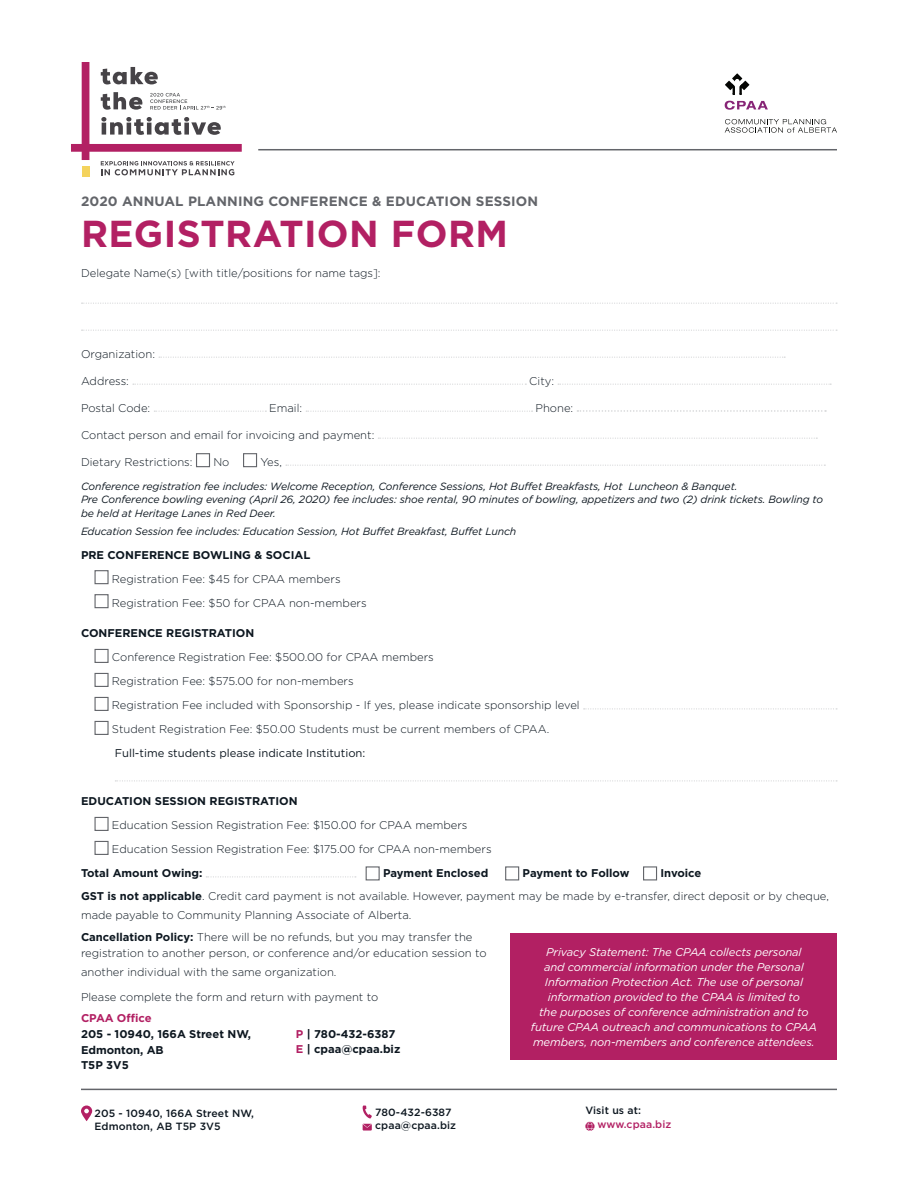
<style>
.page{position:relative;width:918px;height:1188px;background:#fff}
.page>*{position:absolute;margin:0;border:0;box-sizing:border-box;transform-origin:0 0}
.t1{font:700 37.5px "Gotham HTF";letter-spacing:.01em;color:#b22063}
.t2{font:700 13.5px "Gotham HTF";letter-spacing:.01em;color:#63656a}
.t3{font:300 11.25px/18.8px "Gotham HTF";color:#0d1720}
.t4{font:italic 11.25px/15px "Gotham HTF";letter-spacing:-.01em;color:#fff;text-align:center}
.t5{font:700 11.25px "Gotham HTF";color:#0d1720}
.t6{font:11.25px "Gotham HTF";color:#0d1720}
.t7{font:700 11.25px "Gotham HTF";color:#b22063}
.t8{font:italic 10.5px/13.5px "Gotham HTF";letter-spacing:-.01em;color:#0d1720}
.t9{font:500 10.5px/13.5px "Gotham HTF";letter-spacing:.01em;color:#0d1720}
.t10{font:500 10.5px "Gotham HTF";letter-spacing:.01em;color:#b22063}
.s1{font-weight:700}
.s2{color:#b22063}
</style>
<div class="page">
<svg style="left:725px;top:119px;width:112px;height:14px"></svg>
<svg style="left:725px;top:101px;width:43px;height:9px"></svg>
<svg style="left:725px;top:81px;width:9px;height:9px"></svg>
<svg style="left:740px;top:81px;width:9px;height:9px"></svg>
<svg style="left:732px;top:73px;width:10px;height:22px"></svg>
<hr style="left:258px;top:149px;width:579px;height:1px;background:#63656a">
<svg style="left:81px;top:1106px;width:11px;height:15px"></svg>
<svg style="left:362px;top:1106px;width:10px;height:12px"></svg>
<svg style="left:363px;top:1124px;width:9px;height:7px"></svg>
<svg style="left:585px;top:1122px;width:10px;height:9px"></svg>
<hr style="left:81px;top:1089px;width:756px;height:1px;background:#63656a">
<svg style="left:71px;top:62px;width:171px;height:113px"></svg>
<div style="left:82px;top:166px;width:7px;height:10px;background:#f4d35d"></div>
<svg style="left:82px;top:303px;width:755px;height:1px"></svg>
<svg style="left:82px;top:330px;width:755px;height:1px"></svg>
<svg style="left:159px;top:357px;width:626px;height:1px"></svg>
<svg style="left:133px;top:384px;width:393px;height:1px"></svg>
<svg style="left:558px;top:384px;width:273px;height:1px"></svg>
<svg style="left:154px;top:411px;width:112px;height:1px"></svg>
<svg style="left:306px;top:411px;width:227px;height:1px"></svg>
<svg style="left:577px;top:410px;width:249px;height:2px"></svg>
<svg style="left:378px;top:438px;width:439px;height:1px"></svg>
<div style="left:196px;top:453px;width:14px;height:14px;border:1px solid #63656a"></div>
<div style="left:243px;top:453px;width:14px;height:14px;border:1px solid #63656a"></div>
<svg style="left:286px;top:465px;width:539px;height:1px"></svg>
<div style="left:94px;top:570px;width:15px;height:14px;border:1px solid #63656a"></div>
<div style="left:94px;top:594px;width:15px;height:14px;border:1px solid #63656a"></div>
<div style="left:94px;top:649px;width:15px;height:14px;border:1px solid #63656a"></div>
<div style="left:94px;top:673px;width:15px;height:14px;border:1px solid #63656a"></div>
<div style="left:94px;top:697px;width:15px;height:14px;border:1px solid #63656a"></div>
<svg style="left:584px;top:708px;width:253px;height:1px"></svg>
<div style="left:94px;top:721px;width:15px;height:14px;border:1px solid #63656a"></div>
<svg style="left:115px;top:780px;width:722px;height:1px"></svg>
<div style="left:94px;top:817px;width:15px;height:14px;border:1px solid #63656a"></div>
<div style="left:94px;top:841px;width:15px;height:14px;border:1px solid #63656a"></div>
<svg style="left:206px;top:876px;width:150px;height:1px"></svg>
<div style="left:366px;top:866px;width:14px;height:14px;border:1px solid #63656a"></div>
<div style="left:505px;top:866px;width:14px;height:14px;border:1px solid #63656a"></div>
<div style="left:643px;top:866px;width:14px;height:14px;border:1px solid #63656a"></div>
<div style="left:511px;top:933px;width:326px;height:126px;background:#b22063"></div>
<p class="t2" style="left:81px;top:194px;width:459px">2020 ANNUAL PLANNING CONFERENCE &amp; EDUCATION SESSION</p>
<p class="t1" style="left:81px;top:212px;width:429px">REGISTRATION FORM</p>
<p class="t3" style="left:81px;top:263px;width:301px">Delegate Name(s) [with title/positions for name tags]:</p>
<p class="t3" style="left:81px;top:344px;width:76px">Organization:</p>
<p class="t3" style="left:81px;top:371px;width:50px">Address:</p>
<p class="t3" style="left:529px;top:371px;width:26px">City:</p>
<p class="t3" style="left:81px;top:398px;width:71px">Postal Code:</p>
<p class="t3" style="left:269px;top:398px;width:34px">Email:</p>
<p class="t3" style="left:536px;top:398px;width:39px">Phone:</p>
<p class="t3" style="left:81px;top:425px;width:295px">Contact person and email for invoicing and payment:</p>
<p class="t3" style="left:81px;top:452px;width:113px">Dietary Restrictions:</p>
<p class="t3" style="left:213px;top:452px;width:18px">No</p>
<p class="t3" style="left:260px;top:452px;width:23px">Yes,</p>
<p class="t8" style="left:81px;top:479px;width:658px">Conference registration fee includes: Welcome Reception, Conference Sessions, Hot Buffet Breakfasts, Hot Luncheon &amp; Banquet.</p>
<p class="t8" style="left:81px;top:493px;width:744px">Pre Conference bowling evening (April 26, 2020) fee includes: shoe rental, 90 minutes of bowling, appetizers and two (2) drink tickets. Bowling to be held at Heritage Lanes in Red Deer.</p>
<p class="t8" style="left:81px;top:524px;width:437px">Education Session fee includes: Education Session, Hot Buffet Breakfast, Buffet Lunch</p>
<p class="t5" style="left:81px;top:548px;width:231px">PRE CONFERENCE BOWLING &amp; SOCIAL</p>
<p class="t3" style="left:112px;top:569px;width:230px">Registration Fee: $45 for CPAA members</p>
<p class="t3" style="left:112px;top:593px;width:256px">Registration Fee: $50 for CPAA non-members</p>
<p class="t5" style="left:81px;top:627px;width:175px">CONFERENCE REGISTRATION</p>
<p class="t3" style="left:112px;top:648px;width:323px">Conference Registration Fee: $500.00 for CPAA members</p>
<p class="t3" style="left:112px;top:672px;width:243px">Registration Fee: $575.00 for non-members</p>
<p class="t3" style="left:112px;top:696px;width:469px">Registration Fee included with Sponsorship - If yes, please indicate sponsorship level</p>
<p class="t3" style="left:112px;top:720px;width:439px">Student Registration Fee: $50.00 Students must be current members of CPAA.</p>
<p class="t6" style="left:115px;top:747px;width:252px">Full-time students please indicate Institution:</p>
<p class="t5" style="left:81px;top:795px;width:218px">EDUCATION SESSION REGISTRATION</p>
<p class="t3" style="left:112px;top:816px;width:357px">Education Session Registration Fee: $150.00 for CPAA members</p>
<p class="t3" style="left:112px;top:840px;width:381px">Education Session Registration Fee: $175.00 for CPAA non-members</p>
<p class="t5" style="left:81px;top:867px;width:123px">Total Amount Owing:</p>
<p class="t5" style="left:383px;top:867px;width:107px">Payment Enclosed</p>
<p class="t5" style="left:523px;top:867px;width:108px">Payment to Follow</p>
<p class="t5" style="left:660px;top:867px;width:42px">Invoice</p>
<p class="t3" style="left:81px;top:886px;width:749px"><span class="s1">GST is not applicable</span>. Credit card payment is not available. However, payment may be made by e-transfer, direct deposit or by cheque, made payable to Community Planning Associate of Alberta.</p>
<p class="t3" style="left:81px;top:929px;width:407px;line-height:15.8px"><span class="s1">Cancellation Policy:</span> There will be no refunds, but you may transfer the registration to another person, or conference and/or education session to</p>
<p class="t3" style="left:81px;top:962px;width:257px">another individual with the same organization.</p>
<p class="t3" style="left:81px;top:988px;width:299px">Please complete the form and return with payment to</p>
<p class="t7" style="left:81px;top:1012px;width:72px">CPAA Office</p>
<p class="t5" style="left:81px;top:1027px;width:172px">205 - 10940, 166A Street NW,</p>
<p class="t5" style="left:81px;top:1043px;width:84px">Edmonton, AB</p>
<p class="t5" style="left:81px;top:1059px;width:49px">T5P 3V5</p>
<p class="t4" style="left:531px;top:944px;width:287px">Privacy Statement: The CPAA collects personal<br>and commercial information under the Personal Information Protection Act. The use of personal information provided to the CPAA is limited to<br>the purposes of conference administration and to future CPAA outreach and communications to CPAA members, non-members and conference attendees.</p>
<p class="t5" style="left:296px;top:1027px;width:101px"><span class="s2">P</span> | 780-432-6387</p>
<p class="t5" style="left:296px;top:1043px;width:106px"><span class="s2">E</span> | cpaa@cpaa.biz</p>
<p class="t9" style="left:94px;top:1106px;width:161px">205 - 10940, 166A Street NW,<br>Edmonton, AB T5P 3V5</p>
<p class="t9" style="left:375px;top:1105px;width:83px">780-432-6387 cpaa@cpaa.biz</p>
<p class="t9" style="left:585px;top:1104px;width:57px">Visit us at:</p>
<p class="t10" style="left:597px;top:1118px;width:76px">www.cpaa.biz</p>
</div>
